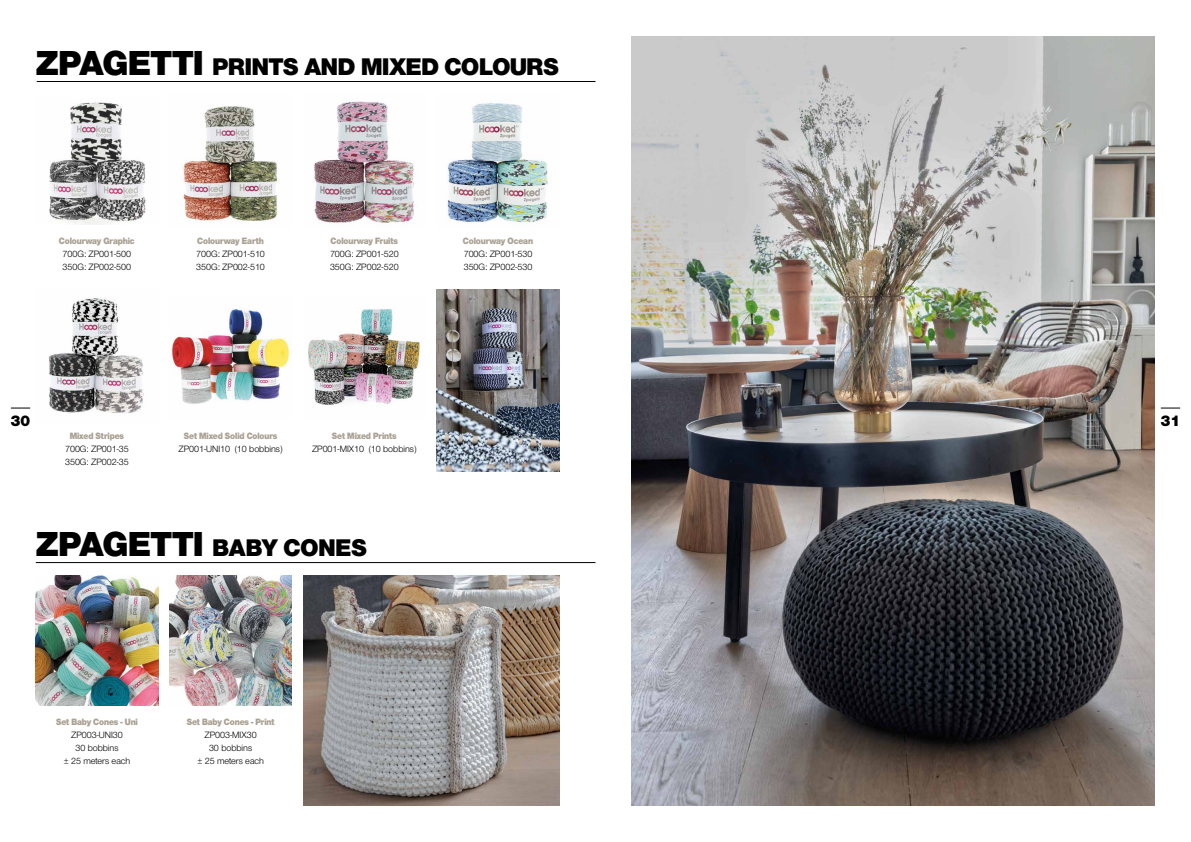
<style>
.page{position:relative;width:1191px;height:842px;background:#fff}
.page>*{position:absolute;margin:0;border:0;box-sizing:border-box;transform-origin:0 0}
.t1{font:900 25px "Nimbus San Nov D";letter-spacing:-.01em;color:#000}
.t2{font:900 16px "Nimbus San Nov D";color:#000}
.t3{font:9.5px/13px "Nimbus San Nov D";color:#000}
.t4{font:900 9.5px "Nimbus San Nov D";letter-spacing:-.01em;color:#aba295;scale:.92 1}
.s1{font-size:36px}
</style>
<div class="page">
<svg style="left:11px;top:408px;width:19px;height:1px"></svg>
<svg style="left:1160px;top:408px;width:20px;height:1px"></svg>
<img style="left:49px;top:298px;width:95px;height:116px">
<img style="left:183px;top:106px;width:95px;height:115px">
<img style="left:447px;top:103px;width:101px;height:122px">
<img style="left:314px;top:101px;width:100px;height:125px">
<img style="left:36px;top:575px;width:122px;height:130px">
<img style="left:169px;top:576px;width:123px;height:130px">
<img style="left:172px;top:309px;width:118px;height:95px">
<img style="left:308px;top:309px;width:115px;height:96px">
<img style="left:49px;top:102px;width:97px;height:122px">
<hr style="left:36px;top:562px;width:559px;height:1px;background:#000">
<hr style="left:37px;top:81px;width:558px;height:1px;background:#000">
<img style="left:303px;top:576px;width:256px;height:230px">
<img style="left:437px;top:290px;width:122px;height:182px">
<img style="left:631px;top:36px;width:524px;height:770px">
<h1 class="t1" style="left:36px;top:52px;width:524px"><span class="s1">ZPAGETTI</span> PRINTS AND MIXED COLOURS</h1>
<p class="t4" style="left:59px;top:235px;width:84px">Colourway Graphic</p>
<p class="t3" style="left:63px;top:247px;width:70px">700G: ZP001-500<br>350G: ZP002-500</p>
<p class="t4" style="left:197px;top:235px;width:74px">Colourway Earth</p>
<p class="t3" style="left:196px;top:247px;width:70px">700G: ZP001-510<br>350G: ZP002-510</p>
<p class="t4" style="left:330px;top:235px;width:75px">Colourway Fruits</p>
<p class="t3" style="left:330px;top:247px;width:70px">700G: ZP001-520<br>350G: ZP002-520</p>
<p class="t4" style="left:463px;top:235px;width:78px">Colourway Ocean</p>
<p class="t3" style="left:464px;top:247px;width:70px">700G: ZP001-530<br>350G: ZP002-530</p>
<h2 class="t2" style="left:11px;top:411px;width:21px">30</h2>
<h2 class="t2" style="left:1160px;top:411px;width:21px">31</h2>
<p class="t4" style="left:70px;top:430px;width:61px">Mixed Stripes</p>
<p class="t3" style="left:65px;top:442px;width:65px">700G: ZP001-35<br>350G: ZP002-35</p>
<p class="t4" style="left:184px;top:430px;width:103px">Set Mixed Solid Colours</p>
<p class="t3" style="left:178px;top:442px;width:106px">ZP001-UNI10 (10 bobbins)</p>
<p class="t4" style="left:332px;top:430px;width:72px">Set Mixed Prints</p>
<p class="t3" style="left:312px;top:442px;width:106px">ZP001-MIX10 (10 bobbins)</p>
<h1 class="t1" style="left:36px;top:533px;width:332px"><span class="s1">ZPAGETTI</span> BABY CONES</h1>
<p class="t4" style="left:56px;top:716px;width:90px">Set Baby Cones - Uni</p>
<p class="t3" style="left:64px;top:728px;width:68px;text-align:center">ZP003-UNI30<br>30 bobbins<br>± 25 meters each</p>
<p class="t4" style="left:187px;top:716px;width:97px">Set Baby Cones - Print</p>
<p class="t3" style="left:197px;top:728px;width:68px;text-align:center">ZP003-MIX30<br>30 bobbins<br>± 25 meters each</p>
</div>
